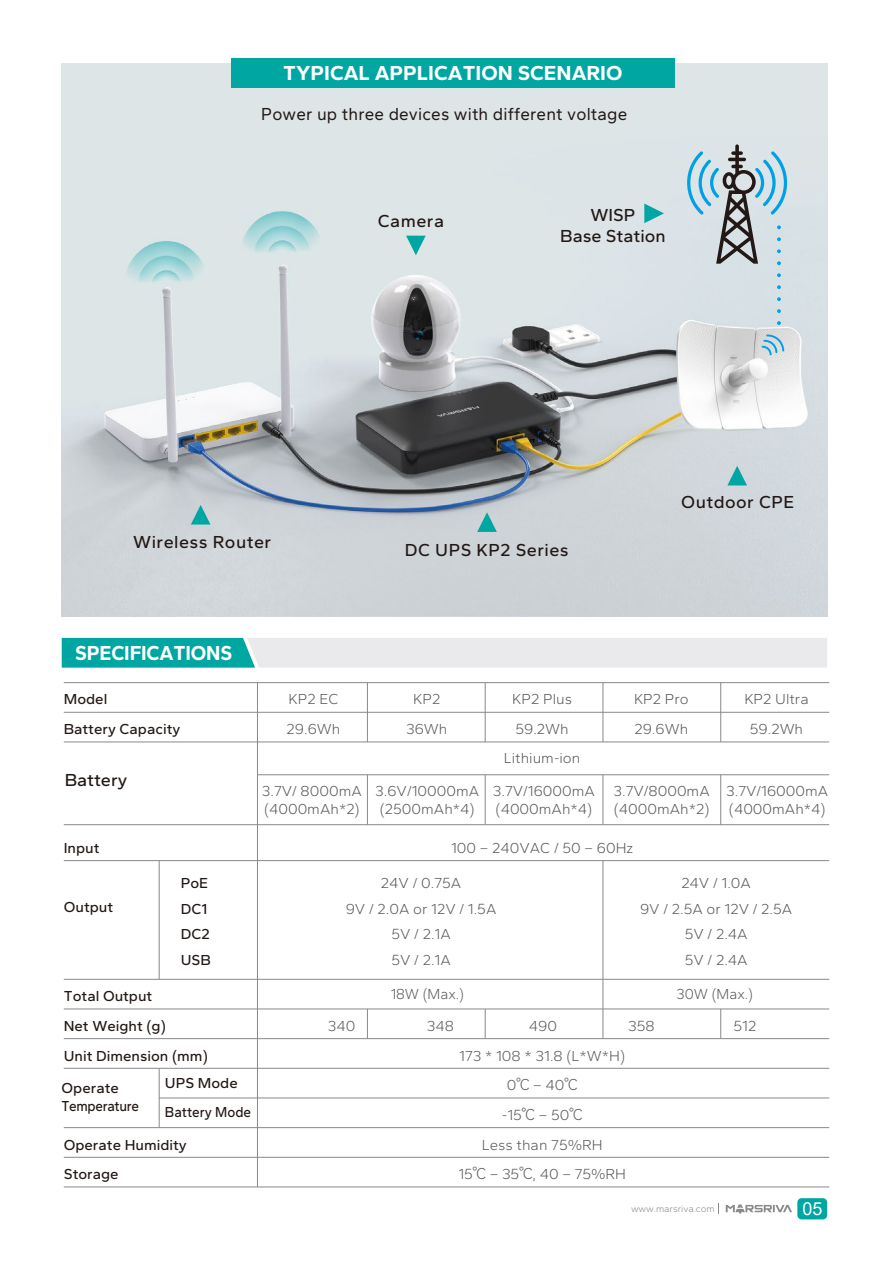
<style>
.page{position:relative;width:893px;height:1263px;background:#fff}
.page>*{position:absolute;margin:0;border:0;box-sizing:border-box;transform-origin:0 0}
.t1{font:21px "Gantari";color:#fff}
.t2{font:21px "Gantari";color:#fff;scale:.95 1}
.t3{font:18px/21px "Gantari";letter-spacing:.01em;color:#221815;text-align:center}
.t4{font:18px "Gantari";letter-spacing:.01em;color:#221815;scale:.95 1}
.t5{font:18px "Arial";color:#fff}
.t6{font:15px/29.7px "Gantari";color:#595757;text-align:center}
.t7{font:15px/29.7px "Gantari";color:#221815}
.t8{font:15px/18px "Gantari";letter-spacing:-.025em;color:#221815}
.t9{font:15px "Gantari";color:#595757;scale:.95 1}
.t10{font:9.75px "Gantari";letter-spacing:-.01em;color:#89898a}
.s1{font-family:"Harmony OS Sans SC Light"}
</style>
<div class="page">
<img style="left:62px;top:64px;width:765px;height:553px">
<svg style="left:406px;top:236px;width:20px;height:19px"></svg>
<svg style="left:191px;top:505px;width:19px;height:19px"></svg>
<svg style="left:727px;top:466px;width:20px;height:19px"></svg>
<svg style="left:477px;top:512px;width:20px;height:20px"></svg>
<svg style="left:62px;top:638px;width:765px;height:30px;background:#b1d9d9"></svg>
<div style="left:797px;top:1198px;width:30px;height:21px;background:#00a6a1;border-radius:4px"></div>
<svg style="left:726px;top:1204px;width:66px;height:10px"></svg>
<svg style="left:777px;top:321px;width:4px;height:4px"></svg>
<svg style="left:777px;top:309px;width:4px;height:4px"></svg>
<svg style="left:777px;top:297px;width:4px;height:4px"></svg>
<svg style="left:777px;top:285px;width:4px;height:4px"></svg>
<svg style="left:777px;top:273px;width:4px;height:4px"></svg>
<svg style="left:762px;top:334px;width:22px;height:21px"></svg>
<svg style="left:687px;top:144px;width:100px;height:121px;background:#aec1ca"></svg>
<svg style="left:644px;top:204px;width:20px;height:19px"></svg>
<div style="left:231px;top:58px;width:443px;height:30px;background:#00a6a1"></div>
<hr style="left:64px;top:712px;width:765px;height:1px;background:#89898a">
<hr style="left:64px;top:742px;width:765px;height:1px;background:#89898a">
<hr style="left:257px;top:774px;width:572px;height:1px;background:#89898a">
<hr style="left:64px;top:824px;width:765px;height:1px;background:#89898a">
<hr style="left:64px;top:860px;width:765px;height:1px;background:#89898a">
<hr style="left:64px;top:979px;width:765px;height:1px;background:#89898a">
<hr style="left:64px;top:1038px;width:765px;height:1px;background:#89898a">
<hr style="left:159px;top:1098px;width:670px;height:1px;background:#89898a">
<hr style="left:64px;top:1068px;width:765px;height:1px;background:#89898a">
<hr style="left:64px;top:1009px;width:765px;height:1px;background:#89898a">
<hr style="left:64px;top:1127px;width:765px;height:1px;background:#89898a">
<hr style="left:64px;top:1157px;width:765px;height:1px;background:#89898a">
<hr style="left:64px;top:1187px;width:765px;height:1px;background:#89898a">
<hr style="left:257px;top:683px;width:1px;height:504px;background:#89898a">
<hr style="left:159px;top:860px;width:1px;height:119px;background:#89898a">
<hr style="left:159px;top:1069px;width:1px;height:58px;background:#89898a">
<hr style="left:367px;top:683px;width:1px;height:59px;background:#89898a">
<hr style="left:485px;top:683px;width:1px;height:59px;background:#89898a">
<hr style="left:603px;top:683px;width:1px;height:59px;background:#89898a">
<hr style="left:720px;top:683px;width:1px;height:59px;background:#89898a">
<hr style="left:367px;top:775px;width:1px;height:50px;background:#89898a">
<hr style="left:485px;top:775px;width:1px;height:50px;background:#89898a">
<hr style="left:603px;top:775px;width:1px;height:50px;background:#89898a">
<hr style="left:720px;top:775px;width:1px;height:50px;background:#89898a">
<hr style="left:367px;top:1009px;width:1px;height:30px;background:#89898a">
<hr style="left:485px;top:1009px;width:1px;height:30px;background:#89898a">
<hr style="left:603px;top:860px;width:1px;height:179px;background:#89898a">
<hr style="left:720px;top:1009px;width:1px;height:30px;background:#89898a">
<hr style="left:64px;top:682px;width:765px;height:1px;background:#89898a">
<h1 class="t1" style="left:283px;top:60px;width:341px">TYPICAL APPLICATION SCENARIO</h1>
<p class="t4" style="left:261px;top:102px;width:387px">Power up three devices with different voltage</p>
<p class="t3" style="left:378px;top:211px;width:68px">Camera</p>
<p class="t3" style="left:560px;top:204px;width:107px">WISP<br>Base Station</p>
<p class="t3" style="left:133px;top:531px;width:140px">Wireless Router</p>
<p class="t3" style="left:405px;top:539px;width:165px">DC UPS KP2 Series</p>
<h1 class="t2" style="left:75px;top:640px;width:167px">SPECIFICATIONS</h1>
<p class="t7" style="left:64px;top:684px;width:118px">Model<br>Battery Capacity</p>
<p class="t6" style="left:287px;top:684px;width:55px;text-align:left">KP2 EC<br>29.6Wh</p>
<p class="t6" style="left:406px;top:684px;width:43px">KP2<br>36Wh</p>
<p class="t6" style="left:504px;top:684px;width:78px">KP2 Plus<br>59.2Wh<br>Lithium-ion</p>
<p class="t3" style="left:681px;top:491px;width:115px">Outdoor CPE</p>
<p class="t6" style="left:634px;top:684px;width:56px;text-align:left">KP2 Pro<br>29.6Wh</p>
<p class="t6" style="left:744px;top:684px;width:66px">KP2 Ultra<br>59.2Wh</p>
<p class="t3" style="left:65px;top:769px;width:64px">Battery</p>
<p class="t7" style="left:64px;top:832px;width:37px">Input</p>
<p class="t7" style="left:64px;top:892px;width:51px">Output</p>
<p class="t7" style="left:181px;top:870px;width:32px;line-height:25.5px">PoE<br>DC1<br>DC2<br>USB</p>
<p class="t7" style="left:64px;top:981px;width:146px">Total Output<br>Net Weight (g)<br>Unit Dimension (mm)</p>
<p class="t8" style="left:62px;top:1078px;width:79px">Operate<br>Temperature</p>
<p class="t7" style="left:165px;top:1067px;width:88px">UPS Mode<br>Battery Mode</p>
<p class="t7" style="left:64px;top:1129px;width:125px">Operate Humidity<br>Storage</p>
<p class="t6" style="left:262px;top:781px;width:101px;line-height:18px;text-align:left">3.7V/ 8000mA (4000mAh*2)</p>
<p class="t6" style="left:614px;top:781px;width:98px;line-height:18px;text-align:left">3.7V/8000mA (4000mAh*2)</p>
<p class="t6" style="left:375px;top:781px;width:105px;line-height:18px">3.6V/10000mA (2500mAh*4)</p>
<p class="t6" style="left:726px;top:781px;width:103px;line-height:18px;text-align:left">3.7V/16000mA (4000mAh*4)</p>
<p class="t6" style="left:493px;top:781px;width:103px;line-height:18px;text-align:left">3.7V/16000mA (4000mAh*4)</p>
<p class="t6" style="left:451px;top:832px;width:184px">100 – 240VAC / 50 – 60Hz</p>
<p class="t6" style="left:346px;top:870px;width:152px;line-height:25.5px">24V / 0.75A<br>9V / 2.0A or 12V / 1.5A<br>5V / 2.1A<br>5V / 2.1A</p>
<p class="t6" style="left:640px;top:870px;width:154px;line-height:25.5px">24V / 1.0A<br>9V / 2.5A or 12V / 2.5A<br>5V / 2.4A<br>5V / 2.4A</p>
<p class="t9" style="left:391px;top:984px;width:79px">18W (Max.)</p>
<p class="t9" style="left:677px;top:984px;width:82px">30W (Max.)</p>
<p class="t6" style="left:328px;top:1010px;width:29px">340</p>
<p class="t6" style="left:427px;top:1010px;width:29px">348</p>
<p class="t6" style="left:529px;top:1010px;width:30px">490</p>
<p class="t6" style="left:628px;top:1010px;width:28px">358</p>
<p class="t6" style="left:733px;top:1010px;width:24px">512</p>
<p class="t6" style="left:458px;top:1040px;width:169px">173 * 108 * 31.8 (L*W*H)<br>0<span class="s1">℃</span> – 40<span class="s1">℃<br></span>-15<span class="s1">℃</span> – 50<span class="s1">℃<br></span>Less than 75%RH<br>15<span class="s1">℃</span> – 35<span class="s1">℃</span>, 40 – 75%RH</p>
<p class="t10" style="left:631px;top:1202px;width:85px">www.marsriva.com</p>
<p class="t5" style="left:802px;top:1196px;width:22px">05</p>
</div>
